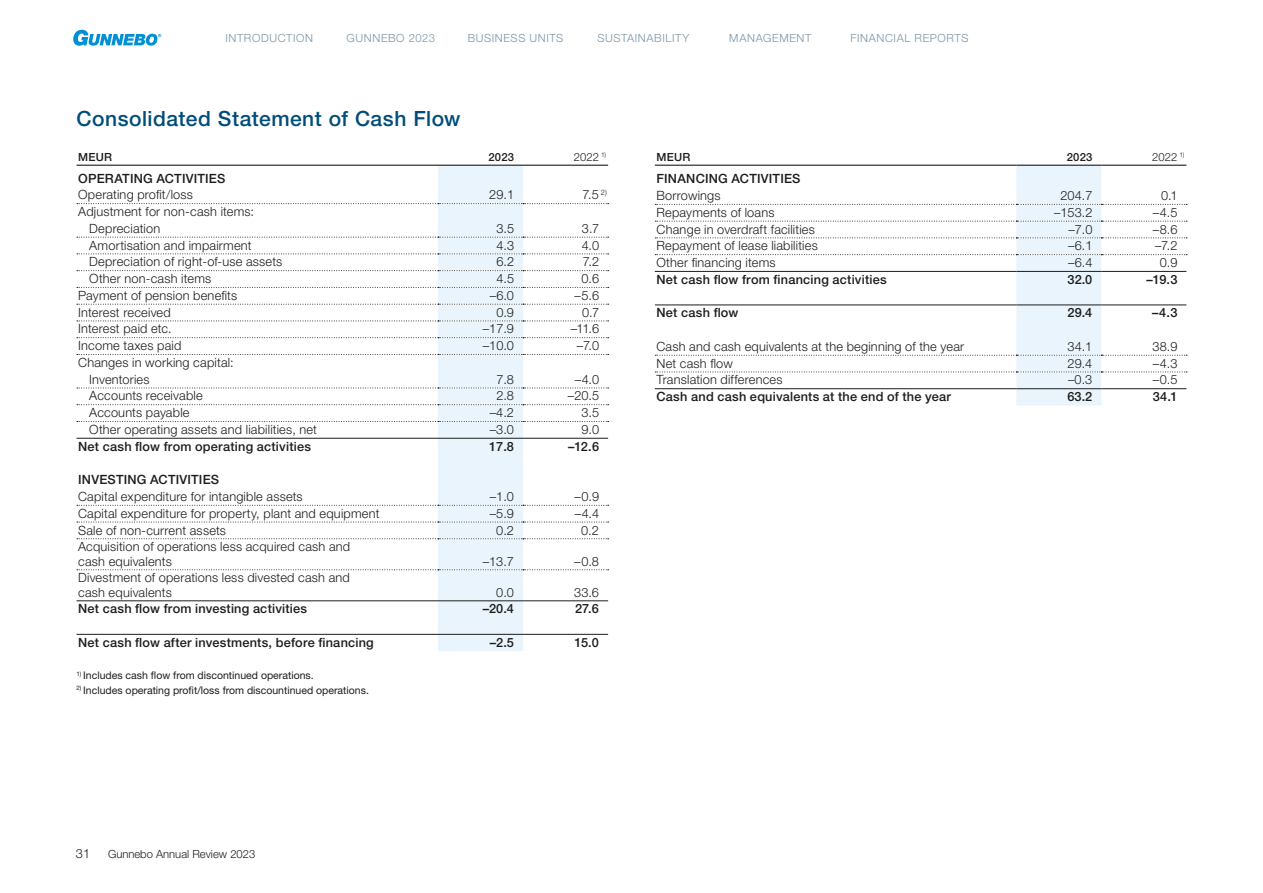
<style>
.page{position:relative;width:1263px;height:893px;background:#fff}
.page>*{position:absolute;margin:0;border:0;box-sizing:border-box;transform-origin:0 0}
.t1{font:500 21px "Helvetica Neue LT Pro";letter-spacing:.025em;color:#004d7a}
.t2{font:300 12.75px/16.8px "Helvetica Neue LT Pro";letter-spacing:.015em;color:#1d1d1b}
.t3{font:500 12.75px "Helvetica Neue LT Pro";letter-spacing:.015em;color:#1d1d1b}
.t4{font:300 11.25px "Helvetica Neue LT Pro";letter-spacing:.055em;color:#7b94a5}
.t5{font:300 11.25px "Helvetica Neue LT Pro";color:#1d1d1b}
.t6{font:500 11.25px "Helvetica Neue LT Pro";letter-spacing:.02em;color:#1d1d1b}
.t7{font:10.5px "Helvetica Neue LT Pro";color:#1d1d1b}
</style>
<div class="page">
<svg style="left:77px;top:165px;width:532px;height:486px"></svg>
<hr style="left:77px;top:634px;width:361px;height:1px;background:#1d1d1b">
<hr style="left:438px;top:634px;width:85px;height:1px;background:#1d1d1b">
<hr style="left:523px;top:634px;width:85px;height:1px;background:#1d1d1b">
<svg style="left:655px;top:165px;width:532px;height:240px"></svg>
<hr style="left:655px;top:388px;width:361px;height:1px;background:#1d1d1b">
<hr style="left:1016px;top:388px;width:85px;height:1px;background:#1d1d1b">
<hr style="left:1101px;top:388px;width:85px;height:1px;background:#1d1d1b">
<svg style="left:73px;top:30px;width:88px;height:16px"></svg>
<p class="t4" style="left:225px;top:31px;width:89px">INTRODUCTION</p>
<p class="t4" style="left:347px;top:31px;width:90px">GUNNEBO 2023</p>
<p class="t4" style="left:468px;top:31px;width:97px">BUSINESS UNITS</p>
<p class="t4" style="left:597px;top:31px;width:93px">SUSTAINABILITY</p>
<p class="t4" style="left:729px;top:31px;width:84px">MANAGEMENT</p>
<p class="t4" style="left:850px;top:31px;width:119px">FINANCIAL REPORTS</p>
<h1 class="t1" style="left:77px;top:105px;width:386px">Consolidated Statement of Cash Flow</h1>
<p class="t6" style="left:78px;top:150px;width:35px">MEUR</p>
<p class="t6" style="left:488px;top:150px;width:27px">2023</p>
<p class="t5" style="left:574px;top:150px;width:34px">2022 <sup>1)</sup></p>
<p class="t3" style="left:78px;top:170px;width:149px">OPERATING ACTIVITIES</p>
<p class="t2" style="left:78px;top:186px;width:116px">Operating profit/loss</p>
<p class="t2" style="left:489px;top:186px;width:26px">29.1</p>
<p class="t2" style="left:582px;top:186px;width:26px">7.5 <sup>2)</sup></p>
<p class="t2" style="left:89px;top:203px;width:166px;text-indent:-11px">Adjustment for non-cash items:<br>Depreciation</p>
<p class="t2" style="left:496px;top:220px;width:19px">3.5</p>
<p class="t2" style="left:582px;top:220px;width:19px">3.7</p>
<p class="t2" style="left:89px;top:236px;width:164px">Amortisation and impairment</p>
<p class="t2" style="left:496px;top:236px;width:19px">4.3</p>
<p class="t2" style="left:582px;top:236px;width:19px">4.0</p>
<p class="t2" style="left:89px;top:253px;width:195px">Depreciation of right-of-use assets</p>
<p class="t2" style="left:496px;top:253px;width:19px">6.2</p>
<p class="t2" style="left:583px;top:253px;width:18px">7.2</p>
<p class="t2" style="left:89px;top:270px;width:124px">Other non-cash items</p>
<p class="t2" style="left:496px;top:270px;width:19px">4.5</p>
<p class="t2" style="left:582px;top:270px;width:19px">0.6</p>
<p class="t2" style="left:78px;top:287px;width:161px">Payment of pension benefits</p>
<p class="t2" style="left:490px;top:287px;width:26px">–6.0</p>
<p class="t2" style="left:575px;top:287px;width:26px">–5.6</p>
<p class="t2" style="left:78px;top:303px;width:94px">Interest received</p>
<p class="t2" style="left:496px;top:303px;width:19px">0.9</p>
<p class="t2" style="left:582px;top:303px;width:19px">0.7</p>
<p class="t2" style="left:78px;top:320px;width:95px">Interest paid etc.</p>
<p class="t2" style="left:483px;top:320px;width:33px">–17.9</p>
<p class="t2" style="left:571px;top:320px;width:30px">–11.6</p>
<p class="t2" style="left:78px;top:337px;width:105px">Income taxes paid</p>
<p class="t2" style="left:483px;top:337px;width:33px">–10.0</p>
<p class="t2" style="left:577px;top:337px;width:24px">–7.0</p>
<p class="t2" style="left:89px;top:354px;width:146px;text-indent:-11px">Changes in working capital:<br>Inventories</p>
<p class="t2" style="left:496px;top:370px;width:19px">7.8</p>
<p class="t2" style="left:575px;top:370px;width:26px">–4.0</p>
<p class="t2" style="left:89px;top:387px;width:115px">Accounts receivable</p>
<p class="t2" style="left:496px;top:387px;width:19px">2.8</p>
<p class="t2" style="left:568px;top:387px;width:33px">–20.5</p>
<p class="t2" style="left:89px;top:404px;width:102px">Accounts payable</p>
<p class="t2" style="left:490px;top:404px;width:26px">–4.2</p>
<p class="t2" style="left:581px;top:404px;width:19px">3.5</p>
<p class="t2" style="left:89px;top:421px;width:229px">Other operating assets and liabilities, net</p>
<p class="t2" style="left:490px;top:421px;width:26px">–3.0</p>
<p class="t2" style="left:582px;top:421px;width:19px">9.0</p>
<p class="t3" style="left:78px;top:438px;width:234px">Net cash flow from operating activities</p>
<p class="t3" style="left:489px;top:438px;width:26px">17.8</p>
<p class="t3" style="left:568px;top:438px;width:32px">–12.6</p>
<p class="t3" style="left:78px;top:472px;width:142px">INVESTING ACTIVITIES</p>
<p class="t2" style="left:78px;top:488px;width:226px">Capital expenditure for intangible assets</p>
<p class="t2" style="left:490px;top:488px;width:26px">–1.0</p>
<p class="t2" style="left:574px;top:488px;width:26px">–0.9</p>
<p class="t2" style="left:78px;top:504px;width:303px">Capital expenditure for property, plant and equipment</p>
<p class="t2" style="left:490px;top:504px;width:26px">–5.9</p>
<p class="t2" style="left:575px;top:504px;width:26px">–4.4</p>
<p class="t2" style="left:78px;top:521px;width:149px">Sale of non-current assets</p>
<p class="t2" style="left:496px;top:521px;width:19px">0.2</p>
<p class="t2" style="left:581px;top:521px;width:19px">0.2</p>
<p class="t2" style="left:78px;top:539px;width:274px;line-height:14.2px">Acquisition of operations less acquired cash and cash equivalents</p>
<p class="t2" style="left:483px;top:552px;width:33px">–13.7</p>
<p class="t2" style="left:574px;top:552px;width:26px">–0.8</p>
<p class="t2" style="left:78px;top:570px;width:273px;line-height:14.2px">Divestment of operations less divested cash and cash equivalents</p>
<p class="t2" style="left:496px;top:583px;width:19px">0.0</p>
<p class="t2" style="left:574px;top:583px;width:26px">33.6</p>
<p class="t3" style="left:78px;top:601px;width:231px">Net cash flow from investing activities</p>
<p class="t3" style="left:483px;top:601px;width:33px">–20.4</p>
<p class="t3" style="left:575px;top:601px;width:26px">27.6</p>
<p class="t3" style="left:78px;top:635px;width:297px">Net cash flow after investments, before financing</p>
<p class="t3" style="left:490px;top:635px;width:26px">–2.5</p>
<p class="t3" style="left:574px;top:635px;width:26px">15.0</p>
<p class="t7" style="left:77px;top:669px;width:239px"><sup>1)</sup> Includes cash flow from discontinued operations.</p>
<p class="t7" style="left:77px;top:683px;width:294px"><sup>2)</sup> Includes operating profit/loss from discountinued operations.</p>
<p class="t6" style="left:657px;top:150px;width:35px">MEUR</p>
<p class="t6" style="left:1067px;top:150px;width:27px">2023</p>
<p class="t5" style="left:1152px;top:150px;width:34px">2022 <sup>1)</sup></p>
<p class="t3" style="left:657px;top:171px;width:145px">FINANCING ACTIVITIES</p>
<p class="t2" style="left:657px;top:187px;width:66px">Borrowings</p>
<p class="t2" style="left:1060px;top:187px;width:33px">204.7</p>
<p class="t2" style="left:1161px;top:187px;width:18px">0.1</p>
<p class="t2" style="left:656px;top:204px;width:119px">Repayments of loans</p>
<p class="t2" style="left:1054px;top:204px;width:40px">–153.2</p>
<p class="t2" style="left:1153px;top:204px;width:26px">–4.5</p>
<p class="t2" style="left:656px;top:220px;width:160px">Change in overdraft facilities</p>
<p class="t2" style="left:1068px;top:220px;width:26px">–7.0</p>
<p class="t2" style="left:1153px;top:220px;width:26px">–8.6</p>
<p class="t2" style="left:656px;top:237px;width:163px">Repayment of lease liabilities</p>
<p class="t2" style="left:1068px;top:237px;width:26px">–6.1</p>
<p class="t2" style="left:1155px;top:237px;width:24px">–7.2</p>
<p class="t2" style="left:656px;top:254px;width:121px">Other financing items</p>
<p class="t2" style="left:1068px;top:254px;width:26px">–6.4</p>
<p class="t2" style="left:1160px;top:254px;width:19px">0.9</p>
<p class="t3" style="left:656px;top:272px;width:232px">Net cash flow from financing activities</p>
<p class="t3" style="left:1067px;top:272px;width:26px">32.0</p>
<p class="t3" style="left:1146px;top:272px;width:32px">–19.3</p>
<p class="t3" style="left:656px;top:305px;width:83px">Net cash flow</p>
<p class="t3" style="left:1067px;top:305px;width:26px">29.4</p>
<p class="t3" style="left:1152px;top:305px;width:27px">–4.3</p>
<p class="t2" style="left:656px;top:338px;width:309px">Cash and cash equivalents at the beginning of the year</p>
<p class="t2" style="left:1067px;top:338px;width:26px">34.1</p>
<p class="t2" style="left:1152px;top:338px;width:26px">38.9</p>
<p class="t2" style="left:656px;top:354px;width:78px">Net cash flow</p>
<p class="t2" style="left:1067px;top:354px;width:26px">29.4</p>
<p class="t2" style="left:1153px;top:354px;width:26px">–4.3</p>
<p class="t2" style="left:656px;top:371px;width:128px">Translation differences</p>
<p class="t2" style="left:1068px;top:371px;width:26px">–0.3</p>
<p class="t2" style="left:1153px;top:371px;width:26px">–0.5</p>
<p class="t3" style="left:656px;top:389px;width:296px">Cash and cash equivalents at the end of the year</p>
<p class="t3" style="left:1067px;top:389px;width:26px">63.2</p>
<p class="t3" style="left:1153px;top:389px;width:26px">34.1</p>
<p class="t2" style="left:76px;top:845px;width:16px">31</p>
<p class="t5" style="left:108px;top:847px;width:149px">Gunnebo Annual Review 2023</p>
</div>
